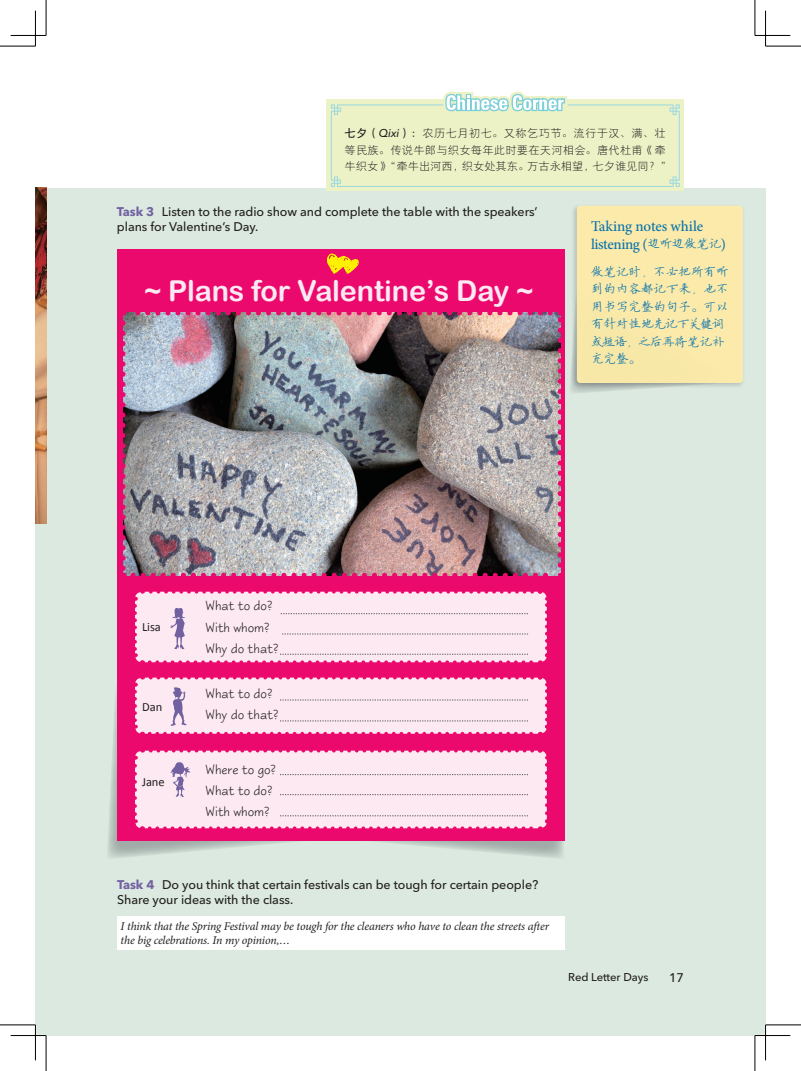
<style>
.page{position:relative;width:801px;height:1071px;background:#fff}
.page>*{position:absolute;margin:0;border:0;box-sizing:border-box;transform-origin:0 0}
.t1{font:28.75px "Arial Rounded MT Bold";letter-spacing:-.005em;color:#fce9f1}
.t2{font:500 15px/18px "Minion Pro";letter-spacing:-.015em;color:#0a73ae}
.t3{font:13.75px/21.2px "Taffy";letter-spacing:-.005em;color:#231f20}
.t4{font:500 12.5px/15px "Avenir Next";letter-spacing:-.005em;color:#231f20}
.t5{font:12.5px/17.5px "FZYBKSJW GB1 0";color:#0a73ae}
.t6{font:12.5px "Calibri";letter-spacing:-.005em;color:#231f20}
.t7{font:italic 11.88px/14.2px "Minion Pro";letter-spacing:-.015em;color:#231f20}
.t8{font:11.25px/16.2px "FZYOUHK 503 L GBK1 0";letter-spacing:.02em;color:#231f20}
.t9{font:500 11.25px "Avenir Next";letter-spacing:-.005em;color:#231f20}
.s1{font-family:"FZYOUH 509 R GB1 4"}
.s2{font-family:"Avenir Next W1 G";font-weight:500;font-style:italic}
.s3{font-weight:700;color:#7261a1}
.s4{font-family:"FZYBKSJW GB1 0";font-weight:400;font-size:12.5px}
</style>
<div class="page">
<div style="left:35px;top:188px;width:730px;height:846px;background:#dbe9e0"></div>
<div style="left:117px;top:916px;width:448px;height:33px;background:#fff"></div>
<svg style="left:108px;top:691px;width:218px;height:167px"></svg>
<svg style="left:346px;top:840px;width:219px;height:18px"></svg>
<div style="left:117px;top:249px;width:448px;height:591px;background:#ec096d"></div>
<img style="left:123px;top:313px;width:437px;height:262px">
<svg style="left:123px;top:323px;width:3px;height:252px"></svg>
<img style="left:133px;top:572px;width:428px;height:4px">
<svg style="left:558px;top:313px;width:3px;height:252px"></svg>
<svg style="left:123px;top:312px;width:427px;height:3px"></svg>
<svg style="left:135px;top:677px;width:412px;height:57px"></svg>
<svg style="left:135px;top:750px;width:412px;height:79px"></svg>
<svg style="left:135px;top:591px;width:412px;height:72px"></svg>
<svg style="left:570px;top:382px;width:76px;height:11px"></svg>
<div style="left:571px;top:203px;width:174px;height:185px;background:#231f20;opacity:.2"></div>
<div style="left:577px;top:206px;width:166px;height:177px;background:#ffeda9;border-radius:4px"></div>
<img style="left:35px;top:188px;width:11px;height:335px">
<svg style="left:326px;top:91px;width:354px;height:184px"></svg>
<hr style="left:0;top:46px;width:35px;height:1px;background:#000">
<hr style="left:765px;top:46px;width:36px;height:1px;background:#000">
<hr style="left:0;top:1024px;width:35px;height:1px;background:#000">
<hr style="left:765px;top:1024px;width:36px;height:1px;background:#000">
<hr style="left:46px;top:0;width:1px;height:35px;background:#000">
<hr style="left:46px;top:1035px;width:1px;height:35px;background:#000">
<hr style="left:755px;top:0;width:1px;height:35px;background:#000">
<hr style="left:755px;top:1035px;width:1px;height:35px;background:#000">
<hr style="left:11px;top:35px;width:35px;height:1px;background:#000">
<hr style="left:755px;top:35px;width:35px;height:1px;background:#000">
<hr style="left:11px;top:1034px;width:35px;height:1px;background:#000">
<hr style="left:755px;top:1034px;width:35px;height:1px;background:#000">
<hr style="left:35px;top:11px;width:1px;height:35px;background:#000">
<hr style="left:35px;top:1024px;width:1px;height:35px;background:#000">
<hr style="left:765px;top:11px;width:1px;height:35px;background:#000">
<hr style="left:765px;top:1024px;width:1px;height:35px;background:#000">
<p class="t8" style="left:345px;top:125px;width:328px"><span class="s1">七夕（</span><span class="s2">Qixi</span><span class="s1">）：</span>农历七月初七。又称乞巧节。流行于汉、满、壮等民族。传说牛郎与织女每年此时要在天河相会。唐代杜甫《牵牛织女》“牵牛出河西，织女处其东。万古永相望，七夕谁见同？”</p>
<p class="t4" style="left:117px;top:204px;width:422px"><span class="s3">Task 3</span> Listen to the radio show and complete the table with the speakers’ plans for Valentine’s Day.</p>
<h1 class="t1" style="left:144px;top:274px;width:390px">~ Plans for Valentine’s Day ~</h1>
<p class="t2" style="left:591px;top:217px;width:137px">Taking notes while listening (<span class="s4">边听边做笔记</span>)</p>
<p class="t5" style="left:591px;top:263px;width:139px">做笔记时，不必把所有听到的内容都记下来，也不用书写完整的句子。可以有针对性地先记下关键词或短语，之后再将笔记补充完整。</p>
<p class="t6" style="left:142px;top:619px;width:20px">Lisa</p>
<p class="t6" style="left:142px;top:699px;width:22px">Dan</p>
<p class="t6" style="left:142px;top:773px;width:24px">Jane</p>
<p class="t3" style="left:206px;top:595px;width:75px">What to do?<br>With whom?<br>Why do that?</p>
<p class="t3" style="left:206px;top:682px;width:75px">What to do?<br>Why do that?</p>
<p class="t3" style="left:206px;top:758px;width:72px">Where to go?<br>What to do?<br>With whom?</p>
<p class="t4" style="left:117px;top:876px;width:423px"><span class="s3">Task 4</span> Do you think that certain festivals can be tough for certain people?<br>Share your ideas with the class.</p>
<p class="t7" style="left:121px;top:918px;width:430px">I think that the Spring Festival may be tough for the cleaners who have to clean the streets after the big celebrations. In my opinion,…</p>
<p class="t9" style="left:568px;top:970px;width:82px">Red Letter Days</p>
<p class="t4" style="left:669px;top:970px;width:16px">17</p>
</div>
